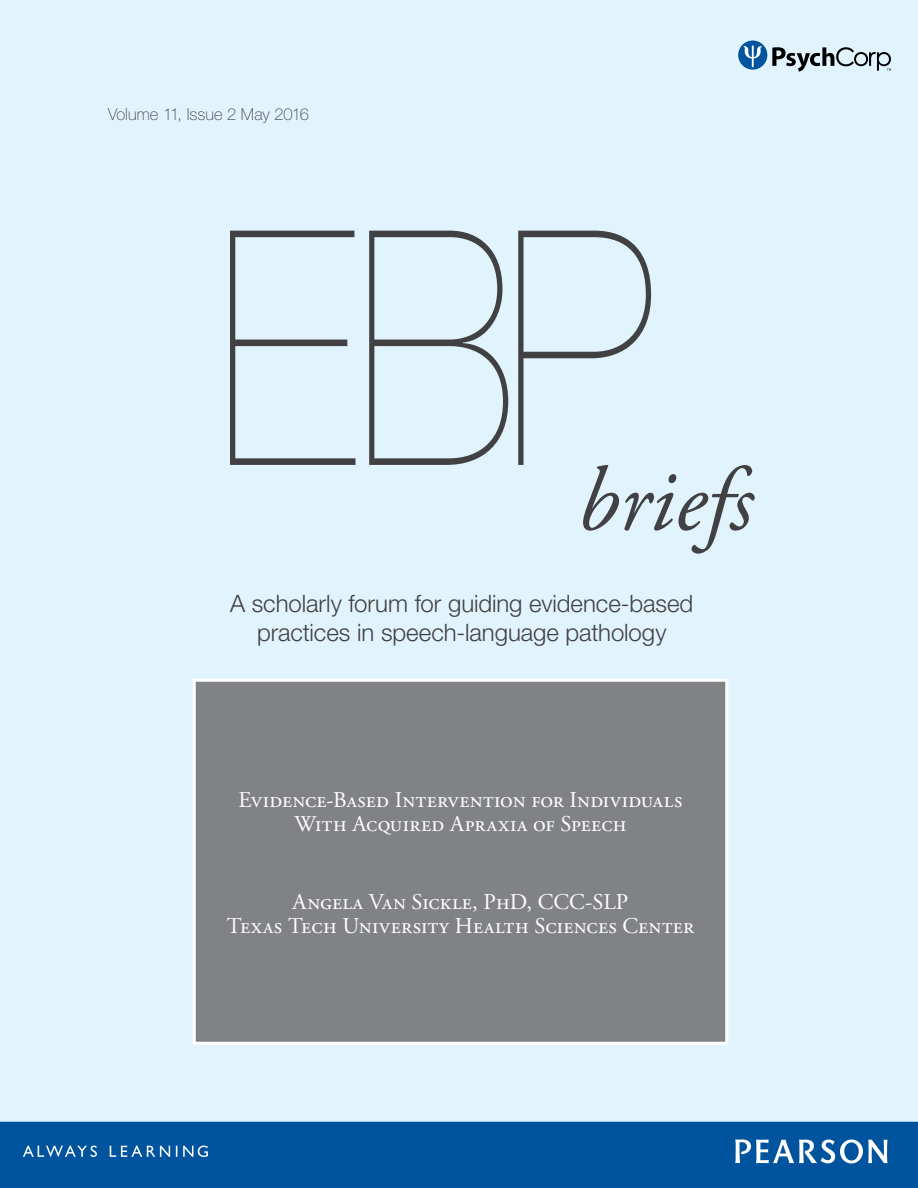
<style>
.page{position:relative;width:918px;height:1188px;background:#e1f4fd}
.page>*{position:absolute;margin:0;border:0;box-sizing:border-box;transform-origin:0 0}
.t1{font:200 328.2px "Helvetica Neue LT Std";color:#414042;scale:.8 1}
.t2{font:italic 90px "Adobe Garamond Pro";color:#414042}
.t3{font:300 24px/28.8px "Helvetica Neue LT Std";letter-spacing:-.005em;color:#414042;text-align:center}
.t4{font:22.5px/24px "Adobe Garamond Pro";letter-spacing:.01em;color:#fff;text-align:center}
.t5{font:100 16.5px "Helvetica Neue LT Std";color:#414042}
</style>
<div class="page">
<div style="left:194px;top:680px;width:533px;height:363px;background:#808285"></div>
<div style="left:193px;top:679px;width:535px;height:366px;border:3px solid #fff"></div>
<div style="left:0;top:1122px;width:918px;height:66px;background:#00549e"></div>
<svg style="left:735px;top:1140px;width:153px;height:23px"></svg>
<svg style="left:23px;top:1146px;width:185px;height:11px"></svg>
<div style="left:738px;top:41px;width:29px;height:29px;background:#00549e;border-radius:50%"></div>
<svg style="left:744px;top:45px;width:18px;height:23px"></svg>
<svg style="left:772px;top:47px;width:119px;height:25px"></svg>
<p class="t5" style="left:108px;top:104px;width:202px">Volume 11, Issue 2 May 2016</p>
<h1 class="t1" style="left:216px;top:159px;width:550px">EBP</h1>
<h2 class="t2" style="left:577px;top:447px;width:177px">briefs</h2>
<p class="t3" style="left:230px;top:589px;width:465px">A scholarly forum for guiding evidence-based practices in speech-language pathology</p>
<p class="t4" style="left:239px;top:789px;width:445px">Evidence-Based Intervention for Individuals<br>With Acquired Apraxia of Speech</p>
<p class="t4" style="left:227px;top:891px;width:469px">Angela Van Sickle, PhD, CCC-SLP<br>Texas Tech University Health Sciences Center</p>
</div>
